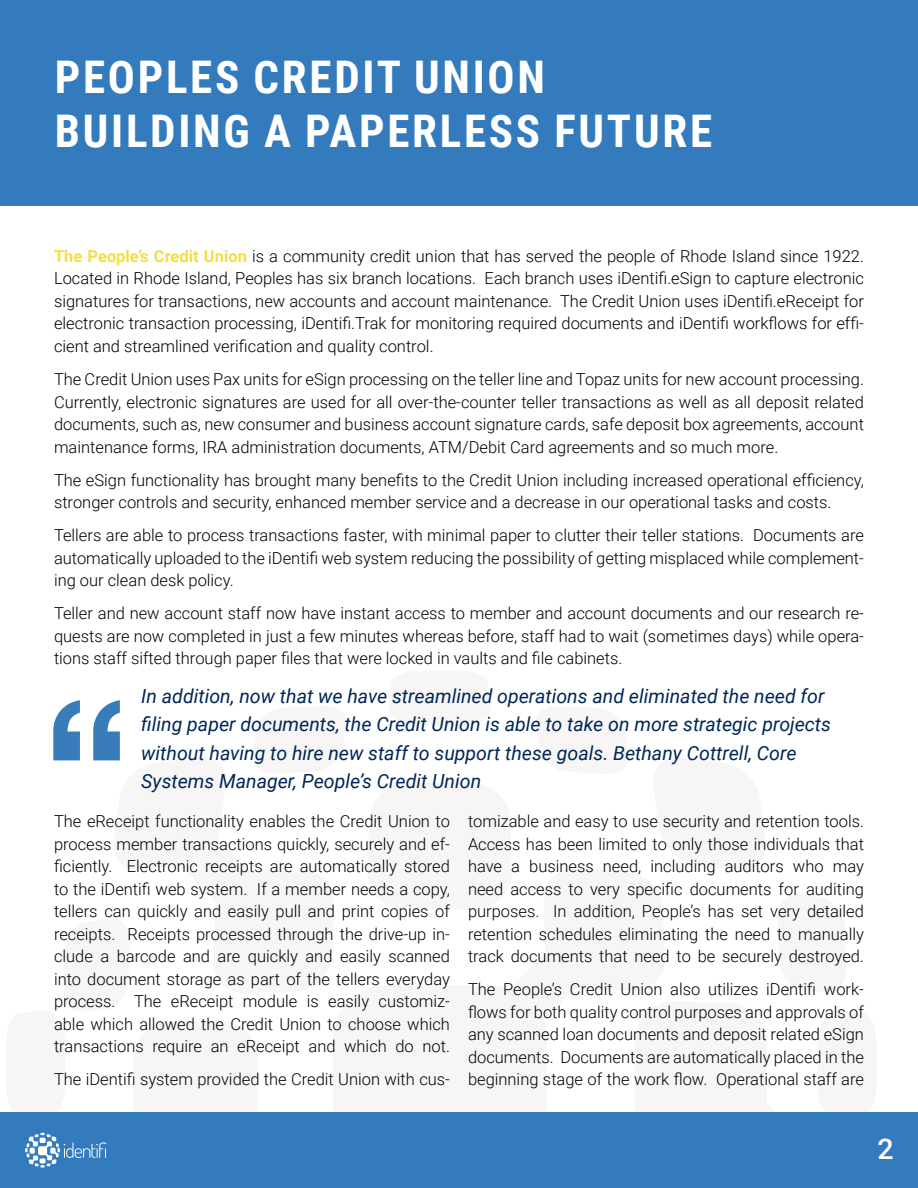
<style>
.page{position:relative;width:918px;height:1188px;background:#fff}
.page>*{position:absolute;margin:0;border:0;box-sizing:border-box;transform-origin:0 0}
.t1{font:700 187.5px "Helvetica Neue";color:#387cb9}
.t2{font:700 45px/54px "Roboto Condensed";letter-spacing:.06em;color:#fff}
.t3{font:500 28.5px "Roboto";color:#fff}
.t4{font:italic 19.5px/28.5px "Roboto";color:#002657}
.t5{font:300 16.5px/22.5px "Roboto";color:#000;text-align:justify}
.s1{font-weight:700;color:#f6dd44}
</style>
<div class="page">
<div style="left:0;top:1112px;width:918px;height:76px;background:#347bbd"></div>
<svg style="left:25px;top:1132px;width:82px;height:36px"></svg>
<div style="left:0;top:0;width:918px;height:205px;background:#347bbd"></div>
<h2 class="t2" style="left:55px;top:48px;width:659px">PEOPLES CREDIT UNION<br>BUILDING A PAPERLESS FUTURE</h2>
<p class="t5" style="left:54px;top:244px;width:812px"><span class="s1">The People’s Credit Union</span> is a community credit union that has served the people of Rhode Island since 1922.<br>Located in Rhode Island, Peoples has six branch locations. Each branch uses iDentifi.eSign to capture electronic signatures for transactions, new accounts and account maintenance. The Credit Union uses iDentifi.eReceipt for electronic transaction processing, iDentifi.Trak for monitoring required documents and iDentifi workflows for effi&shy;cient and streamlined verification and quality control.</p>
<p class="t5" style="left:54px;top:367px;width:812px">The Credit Union uses Pax units for eSign processing on the teller line and Topaz units for new account processing.<br>Currently, electronic signatures are used for all over-the-counter teller transactions as well as all deposit related documents, such as, new consumer and business account signature cards, safe deposit box agreements, account maintenance forms, IRA administration documents, ATM/Debit Card agreements and so much more.</p>
<p class="t5" style="left:54px;top:468px;width:811px">The eSign functionality has brought many benefits to the Credit Union including increased operational efficiency, stronger controls and security, enhanced member service and a decrease in our operational tasks and costs.</p>
<p class="t5" style="left:54px;top:523px;width:812px">Tellers are able to process transactions faster, with minimal paper to clutter their teller stations. Documents are automatically uploaded to the iDentifi web system reducing the possibility of getting misplaced while complement&shy;ing our clean desk policy.</p>
<p class="t5" style="left:54px;top:601px;width:812px">Teller and new account staff now have instant access to member and account documents and our research re&shy;quests are now completed in just a few minutes whereas before, staff had to wait (sometimes days) while opera&shy;tions staff sifted through paper files that were locked in vaults and file cabinets.</p>
<p class="t4" style="left:141px;top:681px;width:691px">In addition, now that we have streamlined operations and eliminated the need for filing paper documents, the Credit Union is able to take on more strategic projects without having to hire new staff to support these goals. Bethany Cottrell, Core Systems Manager, People’s Credit Union</p>
<h1 class="t1" style="left:43px;top:620px;width:88px">“</h1>
<p class="t5" style="left:54px;top:809px;width:398px">The eReceipt functionality enables the Credit Union to process member transactions quickly, securely and ef&shy;ficiently. Electronic receipts are automatically stored to the iDentifi web system. If a member needs a copy, tellers can quickly and easily pull and print copies of receipts. Receipts processed through the drive-up in&shy;clude a barcode and are quickly and easily scanned into document storage as part of the tellers everyday process. The eReceipt module is easily customiz&shy;able which allowed the Credit Union to choose which transactions require an eReceipt and which do not.</p>
<p class="t5" style="left:54px;top:1068px;width:397px">The iDentifi system provided the Credit Union with cus-</p>
<p class="t5" style="left:468px;top:810px;width:398px">tomizable and easy to use security and retention tools.<br>Access has been limited to only those individuals that have a business need, including auditors who may need access to very specific documents for auditing purposes. In addition, People’s has set very detailed retention schedules eliminating the need to manually track documents that need to be securely destroyed.</p>
<p class="t5" style="left:468px;top:978px;width:398px">The People’s Credit Union also utilizes iDentifi work&shy;flows for both quality control purposes and approvals of any scanned loan documents and deposit related eSign documents. Documents are automatically placed in the beginning stage of the work flow. Operational staff are</p>
<h3 class="t3" style="left:878px;top:1129px;width:18px">2</h3>
</div>
